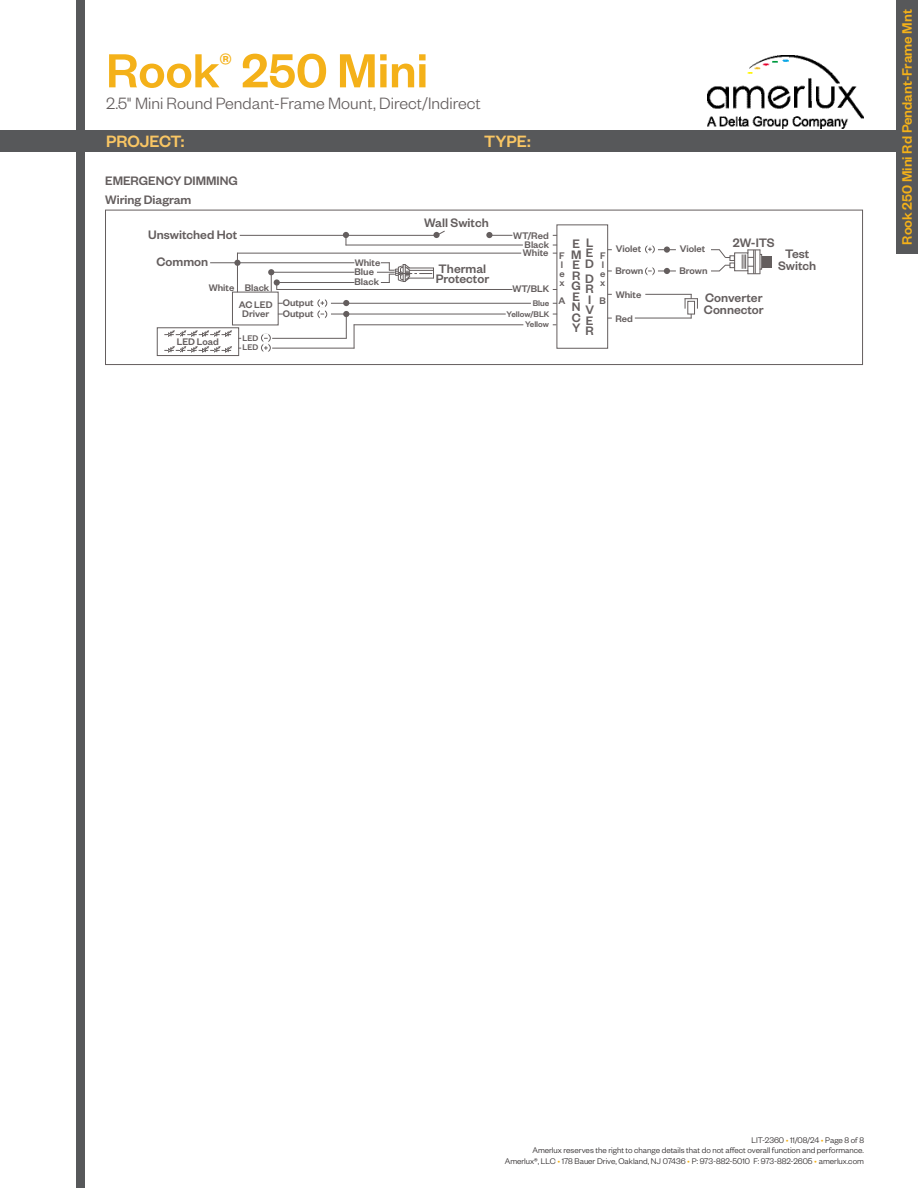
<style>
.page{position:relative;width:918px;height:1188px;background:#fff}
.page>*{position:absolute;margin:0;border:0;box-sizing:border-box;transform-origin:0 0}
.t1{font:500 52.5px "Founders Grotesk";color:#f4b119}
.t2{font:300 18px "Founders Grotesk";color:#645e5e}
.t3{font:500 18px "Founders Grotesk";color:#f9c664}
.t4{font:500 15px "Founders Grotesk";color:#f4b119}
.t5{font:500 13.5px "Founders Grotesk";color:#645e5e}
.t6{font:500 10.5px "Founders Grotesk";color:#645e5e}
.t7{font:300 9px/10.8px "Founders Grotesk";color:#231f20;text-align:right}
.t8{font:500 9px "Founders Grotesk";color:#645e5e}
.s1{color:#f4b119}
</style>
<div class="page">
<img style="left:707px;top:56px;width:157px;height:72px">
<div style="left:76px;top:0;width:10px;height:1188px;background:#57585a"></div>
<div style="left:0;top:130px;width:918px;height:22px;background:#57585a"></div>
<div style="left:896px;top:0;width:22px;height:254px;background:#57585a"></div>
<div style="left:105px;top:210px;width:758px;height:155px;border:1px solid #645e5e"></div>
<hr style="left:240px;top:235px;width:197px;height:1px;background:#645e5e">
<svg style="left:436px;top:230px;width:9px;height:4px"></svg>
<svg style="left:493px;top:235px;width:19px;height:1px"></svg>
<hr style="left:346px;top:245px;width:177px;height:1px;background:#645e5e">
<hr style="left:237px;top:253px;width:284px;height:1px;background:#645e5e">
<hr style="left:210px;top:262px;width:144px;height:1px;background:#645e5e">
<hr style="left:271px;top:272px;width:83px;height:1px;background:#645e5e">
<hr style="left:331px;top:303px;width:200px;height:1px;background:#645e5e">
<hr style="left:331px;top:314px;width:175px;height:1px;background:#645e5e">
<hr style="left:237px;top:253px;width:1px;height:39px;background:#645e5e">
<hr style="left:354px;top:324px;width:169px;height:1px;background:#645e5e">
<hr style="left:272px;top:348px;width:82px;height:1px;background:#645e5e">
<hr style="left:272px;top:338px;width:75px;height:1px;background:#645e5e">
<hr style="left:635px;top:318px;width:57px;height:1px;background:#645e5e">
<hr style="left:645px;top:294px;width:47px;height:1px;background:#645e5e">
<svg style="left:685px;top:294px;width:13px;height:24px"></svg>
<div style="left:687px;top:301px;width:8px;height:13px;border:1px solid #645e5e"></div>
<svg style="left:658px;top:249px;width:18px;height:1px"></svg>
<svg style="left:711px;top:249px;width:24px;height:23px"></svg>
<div style="left:734px;top:253px;width:14px;height:18px;border:1px solid #645e5e"></div>
<div style="left:762px;top:256px;width:9px;height:11px;background:#645e5e"></div>
<svg style="left:742px;top:250px;width:20px;height:24px"></svg>
<div style="left:557px;top:224px;width:51px;height:125px;border:1px solid #645e5e"></div>
<div style="left:232px;top:292px;width:47px;height:33px;border:1px solid #645e5e"></div>
<div style="left:157px;top:327px;width:82px;height:29px;border:1px solid #645e5e"></div>
<svg style="left:164px;top:346px;width:68px;height:7px"></svg>
<svg style="left:164px;top:330px;width:68px;height:7px"></svg>
<div style="left:318px;top:299px;width:9px;height:9px;border:1px solid #645e5e;border-radius:50%"></div>
<div style="left:320px;top:298px;width:5px;height:10px;background:#fff;border:1px solid #fff"></div>
<svg style="left:321px;top:301px;width:3px;height:4px"></svg>
<div style="left:318px;top:310px;width:9px;height:9px;border:1px solid #645e5e;border-radius:50%"></div>
<svg style="left:320px;top:309px;width:5px;height:10px"></svg>
<svg style="left:343px;top:232px;width:6px;height:13px"></svg>
<hr style="left:277px;top:289px;width:235px;height:1px;background:#645e5e">
<hr style="left:277px;top:282px;width:77px;height:1px;background:#645e5e">
<div style="left:433px;top:232px;width:7px;height:6px;background:#645e5e;border-radius:50%"></div>
<div style="left:486px;top:232px;width:7px;height:6px;background:#645e5e;border-radius:50%"></div>
<div style="left:234px;top:260px;width:7px;height:6px;background:#645e5e;border-radius:50%"></div>
<svg style="left:268px;top:269px;width:9px;height:23px"></svg>
<div style="left:274px;top:279px;width:6px;height:7px;background:#645e5e;border-radius:50%"></div>
<svg style="left:377px;top:262px;width:57px;height:21px"></svg>
<svg style="left:343px;top:300px;width:12px;height:49px"></svg>
<div style="left:261px;top:343px;width:10px;height:9px;border:1px solid #645e5e;border-radius:50%"></div>
<div style="left:263px;top:343px;width:5px;height:10px;background:#fff;border:1px solid #fff"></div>
<svg style="left:264px;top:346px;width:4px;height:4px"></svg>
<div style="left:261px;top:334px;width:10px;height:8px;border:1px solid #645e5e;border-radius:50%"></div>
<svg style="left:263px;top:333px;width:5px;height:9px"></svg>
<div style="left:645px;top:245px;width:10px;height:9px;border:1px solid #645e5e;border-radius:50%"></div>
<div style="left:647px;top:244px;width:5px;height:10px;background:#fff;border:1px solid #fff"></div>
<svg style="left:648px;top:247px;width:4px;height:4px"></svg>
<div style="left:645px;top:267px;width:10px;height:9px;border:1px solid #645e5e;border-radius:50%"></div>
<svg style="left:647px;top:267px;width:5px;height:9px"></svg>
<div style="left:664px;top:246px;width:6px;height:7px;background:#645e5e;border-radius:50%"></div>
<svg style="left:658px;top:268px;width:18px;height:6px"></svg>
<h1 class="t1" style="left:106px;top:38px;width:323px">Rook<sup>®</sup> 250 Mini</h1>
<h2 class="t2" style="left:106px;top:92px;width:376px">2.5" Mini Round Pendant-Frame Mount, Direct/Indirect</h2>
<h2 class="t3" style="left:106px;top:130px;width:80px">PROJECT:</h2>
<h2 class="t3" style="left:484px;top:130px;width:48px">TYPE:</h2>
<p class="t5" style="left:105px;top:173px;width:134px">EMERGENCY DIMMING</p>
<p class="t5" style="left:105px;top:191px;width:88px">Wiring Diagram</p>
<p class="t5" style="left:148px;top:226px;width:91px">Unswitched Hot</p>
<p class="t5" style="left:157px;top:253px;width:53px">Common</p>
<p class="t6" style="left:209px;top:281px;width:27px">White</p>
<p class="t6" style="left:245px;top:281px;width:26px">Black</p>
<p class="t6" style="left:239px;top:298px;width:35px">AC LED</p>
<p class="t6" style="left:242px;top:307px;width:28px">Driver</p>
<p class="t6" style="left:177px;top:335px;width:44px">LED Load</p>
<p class="t8" style="left:243px;top:333px;width:17px">LED</p>
<p class="t8" style="left:243px;top:342px;width:17px">LED</p>
<p class="t6" style="left:283px;top:296px;width:32px">Output</p>
<p class="t6" style="left:283px;top:307px;width:32px">Output</p>
<p class="t6" style="left:355px;top:256px;width:27px">White</p>
<p class="t6" style="left:355px;top:266px;width:21px">Blue</p>
<p class="t6" style="left:355px;top:276px;width:26px">Black</p>
<p class="t5" style="left:424px;top:214px;width:66px">Wall Switch</p>
<p class="t5" style="left:439px;top:260px;width:49px">Thermal</p>
<p class="t5" style="left:436px;top:271px;width:55px">Protector</p>
<p class="t6" style="left:513px;top:229px;width:37px">WT/Red</p>
<p class="t6" style="left:525px;top:238px;width:26px">Black</p>
<p class="t6" style="left:523px;top:247px;width:27px">White</p>
<p class="t6" style="left:513px;top:282px;width:38px">WT/BLK</p>
<p class="t8" style="left:533px;top:297px;width:18px">Blue</p>
<p class="t8" style="left:507px;top:308px;width:44px">Yellow/BLK</p>
<p class="t8" style="left:525px;top:319px;width:26px">Yellow</p>
<p class="t5" style="left:586px;top:234px;width:9px">L</p>
<p class="t5" style="left:586px;top:244px;width:9px">E</p>
<p class="t5" style="left:585px;top:255px;width:10px">D</p>
<p class="t5" style="left:585px;top:270px;width:10px">D</p>
<p class="t5" style="left:586px;top:280px;width:10px">R</p>
<p class="t5" style="left:588px;top:291px;width:5px">I</p>
<p class="t5" style="left:585px;top:301px;width:10px">V</p>
<p class="t5" style="left:586px;top:312px;width:9px">E</p>
<p class="t5" style="left:586px;top:322px;width:10px">R</p>
<p class="t5" style="left:573px;top:236px;width:9px">E</p>
<p class="t5" style="left:733px;top:234px;width:43px">2W-ITS</p>
<p class="t5" style="left:571px;top:246px;width:12px">M</p>
<p class="t5" style="left:573px;top:257px;width:9px">E</p>
<p class="t5" style="left:572px;top:267px;width:10px">R</p>
<p class="t5" style="left:572px;top:278px;width:11px">G</p>
<p class="t5" style="left:573px;top:288px;width:9px">E</p>
<p class="t5" style="left:572px;top:299px;width:10px">N</p>
<p class="t5" style="left:572px;top:309px;width:11px">C</p>
<p class="t5" style="left:572px;top:320px;width:10px">Y</p>
<p class="t6" style="left:616px;top:242px;width:27px">Violet</p>
<p class="t6" style="left:615px;top:264px;width:30px">Brown</p>
<p class="t6" style="left:680px;top:242px;width:27px">Violet</p>
<p class="t6" style="left:679px;top:264px;width:30px">Brown</p>
<p class="t5" style="left:785px;top:245px;width:26px">Test</p>
<p class="t5" style="left:778px;top:257px;width:40px">Switch</p>
<p class="t6" style="left:559px;top:249px;width:7px">F</p>
<p class="t6" style="left:561px;top:258px;width:4px">l</p>
<p class="t6" style="left:559px;top:267px;width:7px">e</p>
<p class="t6" style="left:559px;top:276px;width:7px">x</p>
<p class="t6" style="left:559px;top:294px;width:8px">A</p>
<p class="t6" style="left:600px;top:249px;width:7px">F</p>
<p class="t6" style="left:602px;top:258px;width:4px">l</p>
<p class="t6" style="left:600px;top:267px;width:7px">e</p>
<p class="t6" style="left:600px;top:276px;width:7px">x</p>
<p class="t6" style="left:600px;top:294px;width:8px">B</p>
<p class="t6" style="left:616px;top:288px;width:27px">White</p>
<p class="t6" style="left:616px;top:312px;width:19px">Red</p>
<p class="t5" style="left:705px;top:290px;width:59px">Converter</p>
<p class="t5" style="left:704px;top:302px;width:61px">Connector</p>
<h3 class="t4" style="left:898px;top:245px;width:237px;rotate:-90deg">Rook 250 Mini Rd Pendant-Frame Mnt</h3>
<p class="t7" style="left:505px;top:1134px;width:361px">LIT-2360 <span class="s1">•</span> 11/08/24 <span class="s1">•</span> Page 8 of 8<br>Amerlux reserves the right to change details that do not affect overall function and performance.<br>Amerlux®, LLC <span class="s1">•</span> 178 Bauer Drive, Oakland, NJ 07436 <span class="s1">•</span> P: 973-882-5010 F: 973-882-2605 <span class="s1">•</span> amerlux.com</p>
</div>
